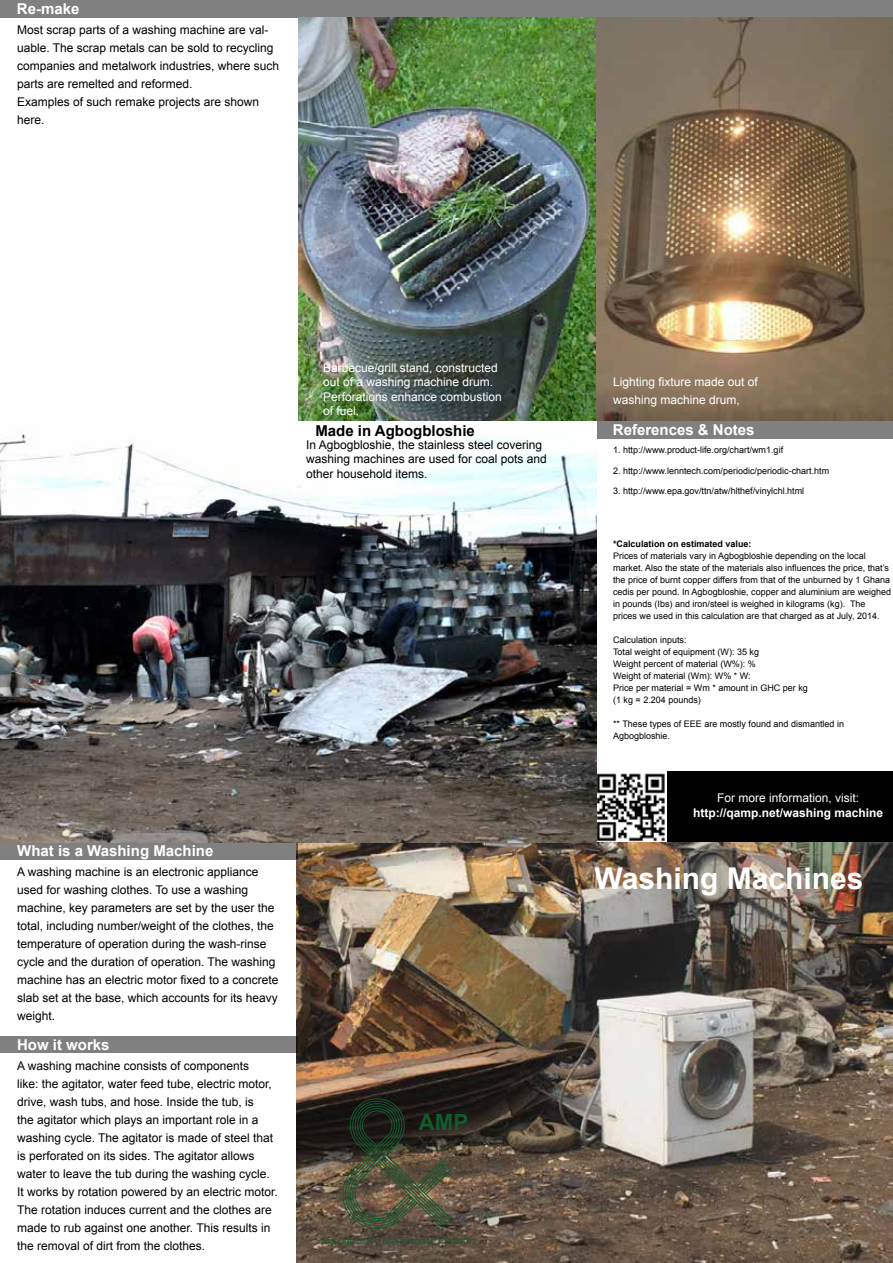
<style>
.page{position:relative;width:893px;height:1263px;background:#fff}
.page>*{position:absolute;margin:0;border:0;box-sizing:border-box;transform-origin:0 0}
.t1{font:700 30px "Arial";color:#fff}
.t2{font:700 22.35px "Arial";color:#135a2e}
.t3{font:700 15px "Arial";color:#fff}
.t4{font:700 15px "Arial";color:#000}
.t5{font:12px/18px "Arial";color:#000}
.t6{font:12px/14.4px "Arial";color:#fff}
.t7{font:700 12px "Arial";color:#fff}
.t8{font:9.75px "Arial";color:#135a2e}
.t9{font:9px/12px "Arial";color:#000}
.t10{font:700 9px "Arial";color:#000}
</style>
<div class="page">
<img style="left:299px;top:842px;width:594px;height:421px">
<div style="left:0;top:0;width:893px;height:17px;background:#808080"></div>
<div style="left:596px;top:421px;width:297px;height:17px;background:#808080"></div>
<div style="left:0;top:842px;width:298px;height:17px;background:#808080"></div>
<div style="left:0;top:1036px;width:297px;height:16px;background:#808080"></div>
<svg style="left:339px;top:1095px;width:114px;height:138px"></svg>
<svg style="left:297px;top:17px;width:2px;height:1246px"></svg>
<svg style="left:595px;top:842px;width:1px;height:421px"></svg>
<div style="left:595px;top:772px;width:298px;height:70px;background:#000"></div>
<img style="left:596px;top:772px;width:70px;height:70px">
<img style="left:0;top:421px;width:596px;height:421px">
<img style="left:298px;top:17px;width:595px;height:404px">
<p class="t3" style="left:17px;top:-2px;width:64px">Re-make</p>
<p class="t5" style="left:17px;top:21px;width:264px">Most scrap parts of a washing machine are val&shy;uable. The scrap metals can be sold to recycling companies and metalwork industries, where such parts are remelted and reformed.<br>Examples of such remake projects are shown here.</p>
<p class="t6" style="left:323px;top:361px;width:180px">Barbecue/grill stand, constructed out of a washing machine drum.<br>Perforations enhance combustion of fuel.</p>
<p class="t4" style="left:315px;top:416px;width:161px">Made in Agbogbloshie</p>
<p class="t4" style="left:315px;top:420px;width:161px">Made in Agbogbloshie</p>
<p class="t5" style="left:306px;top:437px;width:242px;line-height:14.4px">In Agbogbloshie, the stainless steel covering washing machines are used for coal pots and other household items.</p>
<p class="t3" style="left:17px;top:840px;width:198px">What is a Washing Machine</p>
<p class="t5" style="left:17px;top:863px;width:263px">A washing machine is an electronic appliance used for washing clothes. To use a washing machine, key parameters are set by the user the total, including number/weight of the clothes, the temperature of operation during the wash-rinse cycle and the duration of operation. The washing machine has an electric motor fixed to a concrete slab set at the base, which accounts for its heavy weight.</p>
<p class="t3" style="left:17px;top:1034px;width:94px">How it works</p>
<p class="t5" style="left:17px;top:1056px;width:262px">A washing machine consists of components<br>like: the agitator, water feed tube, electric motor, drive, wash tubs, and hose. Inside the tub, is<br>the agitator which plays an important role in a washing cycle. The agitator is made of steel that is perforated on its sides. The agitator allows water to leave the tub during the washing cycle.<br>It works by rotation powered by an electric motor.<br>The rotation induces current and the clothes are made to rub against one another. This results in the removal of dirt from the clothes.</p>
<h2 class="t2" style="left:419px;top:1107px;width:51px">AMP</h2>
<p class="t8" style="left:321px;top:1234px;width:155px">Agbogbloshie Makerspace Platform</p>
<p class="t6" style="left:613px;top:373px;width:146px;line-height:18px">Lighting fixture made out of washing machine drum,</p>
<p class="t3" style="left:613px;top:419px;width:143px">References &amp; Notes</p>
<p class="t9" style="left:613px;top:444px;width:172px">1. http://www.product-life.org/chart/wm1.gif</p>
<p class="t9" style="left:613px;top:464px;width:218px">2. http://www.lenntech.com/periodic/periodic-chart.htm</p>
<p class="t9" style="left:613px;top:485px;width:193px">3. http://www.epa.gov/ttn/atw/hlthef/vinylchl.html</p>
<p class="t10" style="left:613px;top:538px;width:140px">*Calculation on estimated value:</p>
<p class="t9" style="left:613px;top:550px;width:280px">Prices of materials vary in Agbogbloshie depending on the local market. Also the state of the materials also influences the price, that’s the price of burnt copper differs from that of the unburned by 1 Ghana cedis per pound. In Agbogbloshie, copper and aluminium are weighed in pounds (Ibs) and iron/steel is weighed in kilograms (kg). The prices we used in this calculation are that charged as at July, 2014.</p>
<p class="t9" style="left:613px;top:634px;width:196px">Calculation inputs:<br>Total weight of equipment (W): 35 kg<br>Weight percent of material (W%): %<br>Weight of material (Wm): W% * W:<br>Price per material = Wm * amount in GHC per kg (1 kg = 2.204 pounds)</p>
<p class="t9" style="left:613px;top:718px;width:232px">** These types of EEE are mostly found and dismantled in<br>Agbogbloshie.</p>
<p class="t6" style="left:717px;top:791px;width:144px">For more information, visit:</p>
<p class="t7" style="left:693px;top:804px;width:192px">http://qamp.net/washing machine</p>
<h1 class="t1" style="left:595px;top:858px;width:270px">Washing Machines</h1>
</div>
